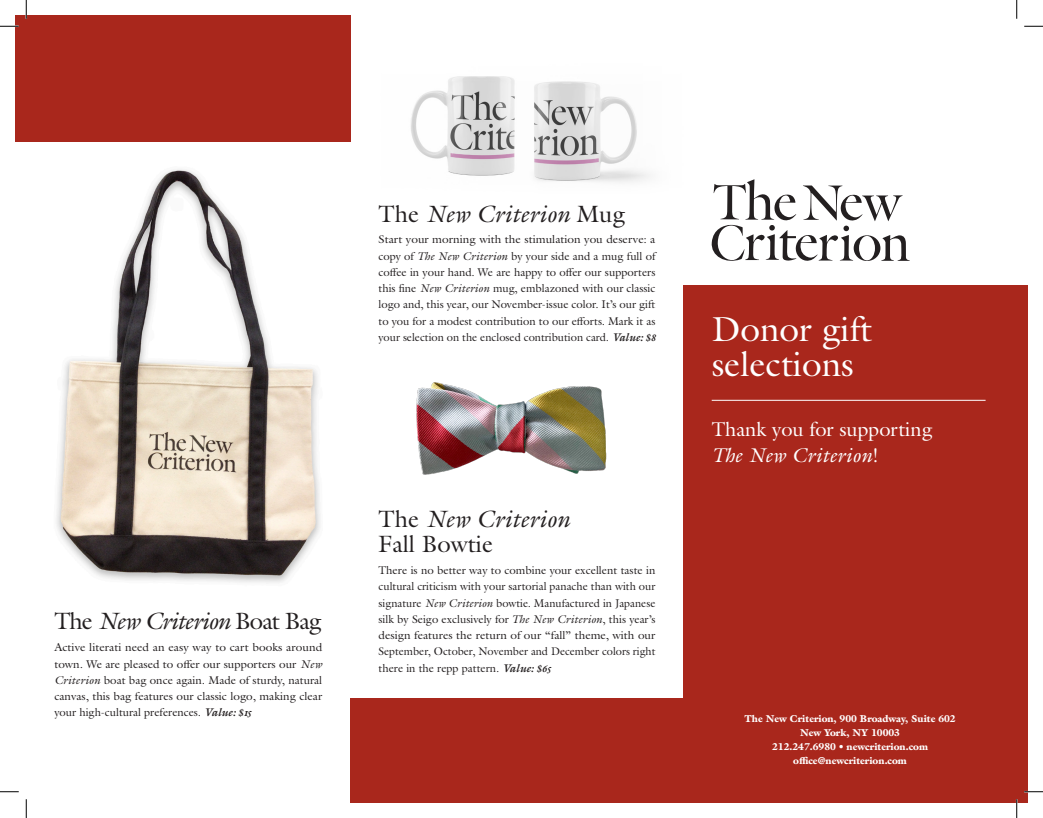
<style>
.page{position:relative;width:1043px;height:818px;background:#fff}
.page>*{position:absolute;margin:0;border:0;box-sizing:border-box;transform-origin:0 0}
.t1{font:35px/35px "Galliard Pro";color:#fff}
.t2{font:23.75px/25px "Galliard Pro";color:#231f20}
.t3{font:italic 23.75px "Galliard Pro";letter-spacing:-.04em;color:#231f20}
.t4{font:italic 23.75px "Galliard Pro";color:#231f20}
.t5{font:20px/26.2px "Galliard Pro";color:#fff}
.Description{font:11.25px/16.2px "Galliard Pro";color:#231f20;text-align:justify;scale:1.05 1}
.Description-2{font:11.25px/16.2px "Galliard Pro";color:#231f20;text-align:justify}
.t6{font:900 10px/13.8px "Galliard Pro";color:#fff;text-align:center}
.s1{font-style:normal}
.s2{font-style:italic}
.s3{font-weight:700;font-style:italic}
</style>
<div class="page">
<div style="left:350px;top:699px;width:678px;height:103px;background:#a9271c"></div>
<div style="left:683px;top:285px;width:345px;height:517px;background:#a9271c"></div>
<hr style="left:711px;top:400px;width:274px;height:1px;background:#fff">
<img style="left:350px;top:53px;width:300px;height:130px">
<img style="left:56px;top:169px;width:264px;height:414px">
<img style="left:416px;top:382px;width:191px;height:93px">
<svg style="left:711px;top:179px;width:198px;height:82px"></svg>
<div style="left:15px;top:15px;width:335px;height:127px;background:#a9271c"></div>
<svg style="left:0;top:25px;width:19px;height:2px"></svg>
<svg style="left:1024px;top:25px;width:18px;height:2px"></svg>
<svg style="left:0;top:791px;width:19px;height:1px"></svg>
<svg style="left:1024px;top:790px;width:18px;height:2px"></svg>
<svg style="left:25px;top:0;width:2px;height:19px"></svg>
<svg style="left:25px;top:799px;width:2px;height:19px"></svg>
<svg style="left:1016px;top:0;width:1px;height:19px"></svg>
<svg style="left:1015px;top:799px;width:2px;height:19px"></svg>
<p class="t3" style="left:54px;top:606px;width:269px"><span class="s1">The</span> New Criterion <span class="s1">Boat Bag</span></p>
<p class="Description" style="left:54px;top:639px;width:257px">Active literati need an easy way to cart books around town. We are pleased to offer our supporters our <span class="s2">New Criterion</span> boat bag once again. Made of sturdy, natural canvas, this bag features our classic logo, making clear your high-cultural preferences. <span class="s3">Value: $15</span></p>
<p class="t4" style="left:378px;top:198px;width:248px"><span class="s1">The</span> New Criterion <span class="s1">Mug</span></p>
<p class="Description" style="left:378px;top:231px;width:265px">Start your morning with the stimulation you deserve: a copy of <span class="s2">The New Criterion</span> by your side and a mug full of coffee in your hand. We are happy to offer our supporters this fine <span class="s2">New Criterion</span> mug, emblazoned with our classic logo and, this year, our November-issue color. It’s our gift to you for a modest contribution to our efforts. Mark it as your selection on the enclosed contribution card. <span class="s3">Value: $8</span></p>
<p class="t2" style="left:378px;top:506px;width:193px">The <span class="s2">New Criterion<br></span>Fall Bowtie</p>
<p class="Description-2" style="left:378px;top:562px;width:278px">There is no better way to combine your excellent taste in cultural criticism with your sartorial panache than with our signature <span class="s2">New Criterion</span> bowtie. Manufactured in Japanese silk by Seigo exclusively for <span class="s2">The New Criterion</span>, this year’s design features the return of our “fall” theme, with our September, October, November and December colors right there in the repp pattern. <span class="s3">Value: $65</span></p>
<p class="t1" style="left:711px;top:311px;width:162px">Donor gift selections</p>
<p class="t5" style="left:711px;top:415px;width:222px">Thank you for supporting<br><span class="s2">The New Criterion</span>!</p>
<p class="t6" style="left:744px;top:712px;width:213px">The New Criterion, 900 Broadway, Suite 602<br>New York, NY 10003</p>
<p class="t6" style="left:772px;top:739px;width:157px">212.247.6980 • newcriterion.com office@newcriterion.com</p>
</div>
